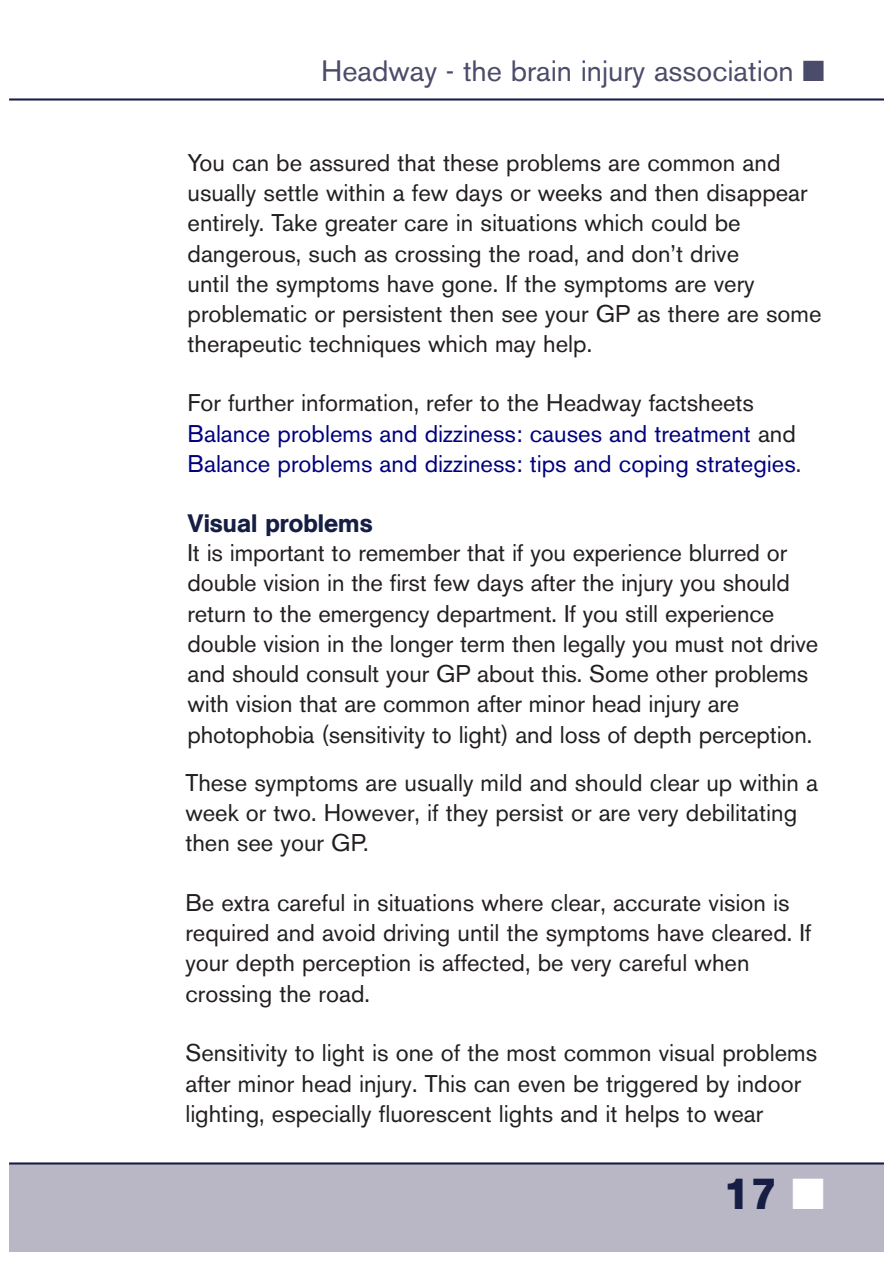
<style>
.page{position:relative;width:893px;height:1263px;background:#fff}
.page>*{position:absolute;margin:0;border:0;box-sizing:border-box;transform-origin:0 0}
.t1{font:700 43.8px "AG Book BQ";color:#161e44}
.t2{font:29.25px "Akzidenz Grotesk BE";color:#4b4b6a}
.t3{font:500 25.05px "AG Book BQ";color:#161e44}
.t4{font:24px/30.3px "Akzidenz Grotesk BE";color:#231f20}
.t5{font:24px/30.3px "Akzidenz Grotesk BE";color:#00007d}
.s1{color:#231f20}
.s2{color:#fff}
</style>
<div class="page">
<div style="left:9px;top:1163px;width:875px;height:89px;background:#b9b7c5"></div>
<hr style="left:9px;top:98px;width:875px;height:3px;background:#161e44">
<hr style="left:9px;top:1162px;width:875px;height:2px;background:#161e44">
<p class="t2" style="left:321px;top:60px;width:505px">Headway - the brain injury association ■</p>
<p class="t4" style="left:188px;top:150px;width:636px">You can be assured that these problems are common and usually settle within a few days or weeks and then disappear entirely. Take greater care in situations which could be dangerous, such as crossing the road, and don’t drive<br>until the symptoms have gone. If the symptoms are very problematic or persistent then see your GP as there are some therapeutic techniques which may help.</p>
<p class="t5" style="left:188px;top:388px;width:615px"><span class="s1">For further information, refer to the Headway factsheets<br></span>Balance problems and dizziness: causes and treatment <span class="s1">and<br></span>Balance problems and dizziness: tips and coping strategies<span class="s1">.</span></p>
<p class="t3" style="left:188px;top:514px;width:187px">Visual problems</p>
<p class="t4" style="left:188px;top:540px;width:632px">It is important to remember that if you experience blurred or double vision in the first few days after the injury you should return to the emergency department. If you still experience double vision in the longer term then legally you must not drive and should consult your GP about this. Some other problems with vision that are common after minor head injury are photophobia (sensitivity to light) and loss of depth perception.</p>
<p class="t4" style="left:185px;top:769px;width:634px">These symptoms are usually mild and should clear up within a week or two. However, if they persist or are very debilitating then see your GP.</p>
<p class="t4" style="left:185px;top:890px;width:628px">Be extra careful in situations where clear, accurate vision is required and avoid driving until the symptoms have cleared. If your depth perception is affected, be very careful when crossing the road.</p>
<p class="t4" style="left:185px;top:1040px;width:633px">Sensitivity to light is one of the most common visual problems after minor head injury. This can even be triggered by indoor lighting, especially fluorescent lights and it helps to wear</p>
<h1 class="t1" style="left:724px;top:1178px;width:102px">17 <span class="s2">■</span></h1>
</div>
